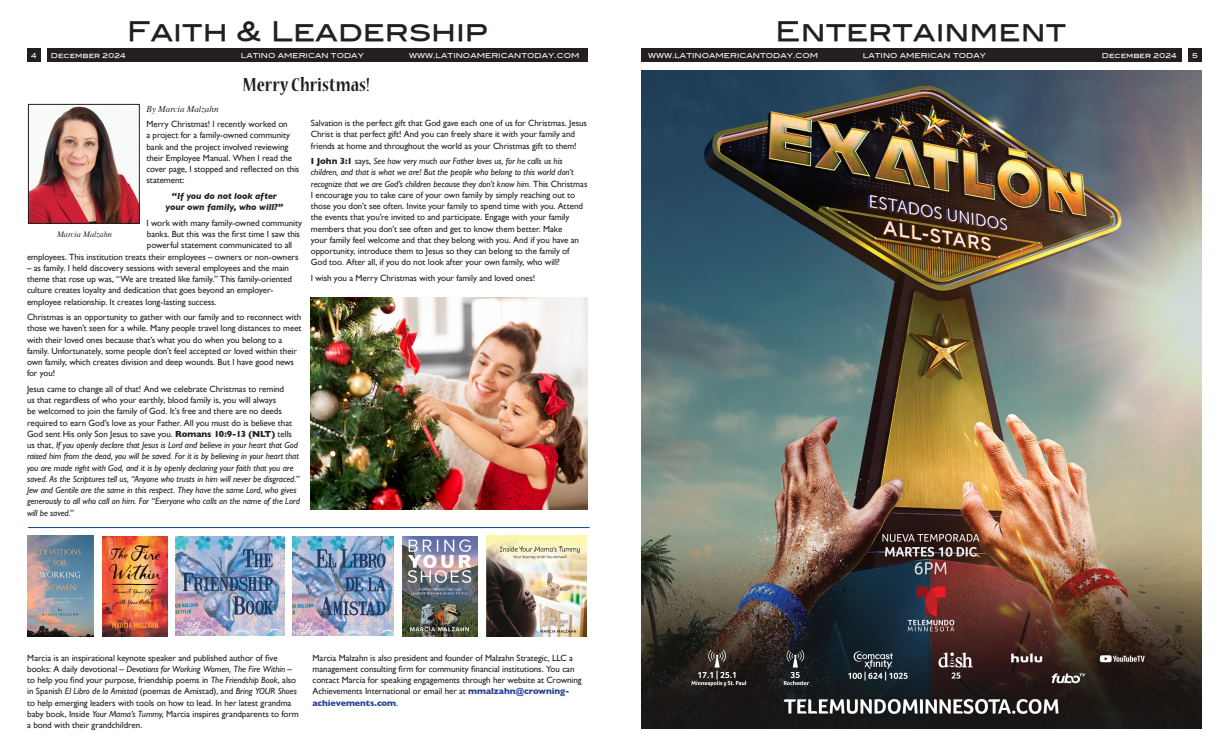
<style>
.page{position:relative;width:1229px;height:756px;background:#fff}
.page>*{position:absolute;margin:0;border:0;box-sizing:border-box;transform-origin:0 0}
.t1{font:27px "Blair Md ITCTT Medium";color:#231f20}
.t2{font:700 condensed 21px "Nueva Std";color:#231f20}
.t3{font:9px/11.2px "Gill Sans";letter-spacing:-.01em;color:#231f20}
.t4{font:italic 9px/11.2px "Gill Sans";letter-spacing:-.01em;color:#231f20}
.t5{font:italic 700 9px/11.2px "Gill Sans";letter-spacing:-.01em;color:#231f20;text-align:center}
.t6{font:italic 9px "Times";letter-spacing:.005em;color:#231f20}
.t7{font:italic 8.25px "Times";color:#231f20}
.t8{font:6.75px "Blair Md ITCTT Medium";color:#fff}
.s1{font-style:normal}
.s2{font-weight:700;font-style:normal}
.s3{font-weight:700}
.s4{font-style:italic}
.s5{font-weight:700;color:#253f8f}
</style>
<div class="page">
<div style="left:47px;top:49px;width:540px;height:13px;background:#231f20"></div>
<div style="left:27px;top:49px;width:13px;height:13px;background:#231f20"></div>
<img style="left:30px;top:106px;width:108px;height:116px">
<div style="left:28px;top:104px;width:112px;height:120px;border:1px solid #231f20"></div>
<div style="left:641px;top:49px;width:540px;height:13px;background:#231f20"></div>
<div style="left:1188px;top:48px;width:14px;height:14px;background:#231f20"></div>
<img style="left:27px;top:536px;width:66px;height:100px">
<img style="left:176px;top:537px;width:108px;height:99px">
<img style="left:102px;top:536px;width:65px;height:100px">
<img style="left:402px;top:536px;width:75px;height:101px">
<img style="left:292px;top:537px;width:101px;height:99px">
<img style="left:486px;top:536px;width:100px;height:100px">
<hr style="left:28px;top:527px;width:561px;height:1px;background:#16478d">
<img style="left:311px;top:297px;width:276px;height:213px">
<img style="left:641px;top:70px;width:561px;height:659px">
<p class="t8" style="left:31px;top:50px;width:7px">4</p>
<p class="t1" style="left:127px;top:10px;width:362px">Faith &amp; Leadership</p>
<p class="t8" style="left:51px;top:50px;width:76px">December 2024</p>
<p class="t8" style="left:241px;top:50px;width:125px">LATINO AMERICAN TODAY</p>
<p class="t8" style="left:409px;top:50px;width:172px">WWW.LATINOAMERICANTODAY.COM</p>
<p class="t2" style="left:243px;top:75px;width:128px">Merry Christmas!</p>
<p class="t6" style="left:146px;top:101px;width:73px">By Marcia Malzahn</p>
<p class="t3" style="left:146px;top:118px;width:154px">Merry Christmas! I recently worked on<br>a project for a family-owned community bank and the project involved reviewing their Employee Manual. When I read the cover page, I stopped and reflected on this statement:</p>
<p class="t5" style="left:166px;top:190px;width:119px">“If you do not look after your own family, who will?”</p>
<p class="t3" style="left:146px;top:217px;width:157px">I work with many family-owned community</p>
<p class="t3" style="left:147px;top:228px;width:155px">banks. But this was the first time I saw this</p>
<p class="t3" style="left:147px;top:240px;width:147px">powerful statement communicated to all</p>
<p class="t3" style="left:27px;top:251px;width:273px">employees. This institution treats their employees – owners or non-owners</p>
<p class="t3" style="left:27px;top:262px;width:266px">– as family. I held discovery sessions with several employees and the main theme that rose up was, “We are treated like family.” This family-oriented culture creates loyalty and dedication that goes beyond an employer&shy;employee relationship. It creates long-lasting success.</p>
<p class="t3" style="left:27px;top:311px;width:276px">Christmas is an opportunity to gather with our family and to reconnect with those we haven’t seen for a while. Many people travel long distances to meet with their loved ones because that’s what you do when you belong to a family. Unfortunately, some people don’t feel accepted or loved within their own family, which creates division and deep wounds. But I have good news for you!</p>
<p class="t4" style="left:27px;top:383px;width:274px"><span class="s1">Jesus came to change all of that! And we celebrate Christmas to remind<br>us that regardless of who your earthly, blood family is, you will always<br>be welcomed to join the family of God. It’s free and there are no deeds required to earn God’s love as your Father. All you must do is believe that God sent His only Son Jesus to save you.</span> <span class="s2">Romans 10:9-13 (NLT)</span> <span class="s1">tells us that,</span> If you openly declare that Jesus is Lord and believe in your heart that God raised him from the dead, you will be saved. For it is by believing in your heart that you are made right with God, and it is by openly declaring your faith that you are saved. As the Scriptures tell us, “Anyone who trusts in him will never be disgraced.” Jew and Gentile are the same in this respect. They have the same Lord, who gives generously to all who call on him. For “Everyone who calls on the name of the Lord will be saved.”</p>
<p class="t7" style="left:57px;top:227px;width:56px">Marcia Malzahn</p>
<p class="t3" style="left:311px;top:117px;width:277px">Salvation is the perfect gift that God gave each one of us for Christmas. Jesus<br>Christ is that perfect gift! And you can freely share it with your family and friends at home and throughout the world as your Christmas gift to them!</p>
<p class="t3" style="left:311px;top:155px;width:278px"><span class="s3">I John 3:1</span> says, <span class="s4">See how very much our Father loves us, for he calls us his children, and that is what we are! But the people who belong to this world don’t recognize that we are God’s children because they don’t know him.</span> This Christmas I encourage you to take care of your own family by simply reaching out to those you don’t see often. Invite your family to spend time with you. Attend the events that you’re invited to and participate. Engage with your family members that you don’t see often and get to know them better. Make<br>your family feel welcome and that they belong with you. And if you have an opportunity, introduce them to Jesus so they can belong to the family of God too. After all, if you do not look after your own family, who will?</p>
<p class="t3" style="left:311px;top:272px;width:226px">I wish you a Merry Christmas with your family and loved ones!</p>
<p class="t3" style="left:27px;top:652px;width:273px">Marcia is an inspirational keynote speaker and published author of five books: A daily devotional – <span class="s4">Devotions for Working Women, The Fire Within</span> – to help you find your purpose, friendship poems in <span class="s4">The Friendship Book</span>, also in Spanish <span class="s4">El Libro de la Amistad</span> (poemas de Amistad), and <span class="s4">Bring YOUR Shoes </span>to help emerging leaders with tools on how to lead. In her latest grandma baby book, Inside <span class="s4">Your Mama’s Tummy</span>, Marcia inspires grandparents to form a bond with their grandchildren.</p>
<p class="t3" style="left:312px;top:652px;width:271px">Marcia Malzahn is also president and founder of Malzahn Strategic, LLC a management consulting firm for community financial institutions. You can contact Marcia for speaking engagements through her website at Crowning Achievements International or email her at <span class="s5">mmalzahn@crowning&shy;achievements.com</span>.</p>
<p class="t1" style="left:775px;top:10px;width:292px">Entertainment</p>
<p class="t8" style="left:648px;top:50px;width:172px">WWW.LATINOAMERICANTODAY.COM</p>
<p class="t8" style="left:863px;top:50px;width:125px">LATINO AMERICAN TODAY</p>
<p class="t8" style="left:1101px;top:50px;width:76px">December 2024</p>
<p class="t8" style="left:1192px;top:50px;width:7px">5</p>
</div>
